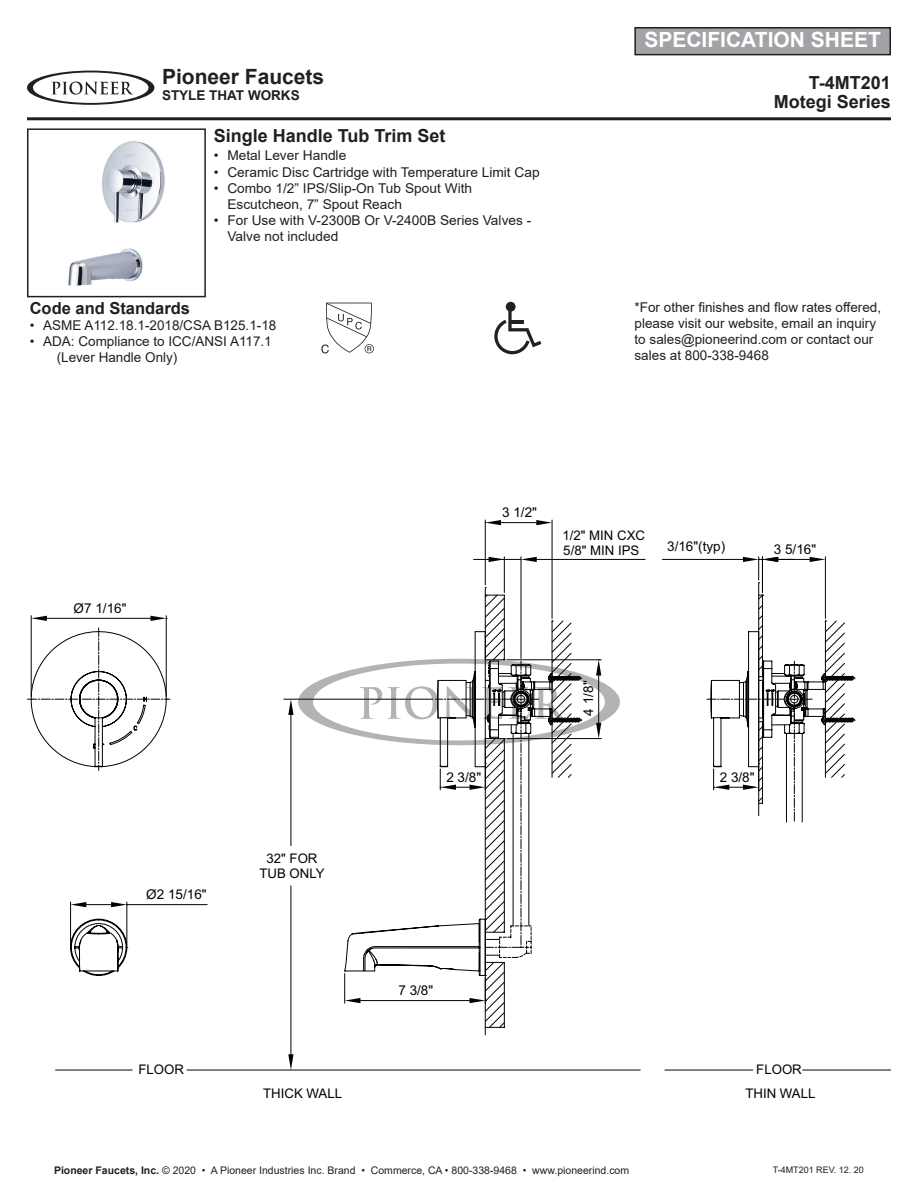
<style>
.page{position:relative;width:918px;height:1188px;background:#fff}
.page>*{position:absolute;margin:0;border:0;box-sizing:border-box;transform-origin:0 0}
.t1{font:700 21px "Arial";color:#fff}
.t2{font:700 21px "Arial";color:#231f20}
.t3{font:700 18px "Arial";color:#231f20}
.t4{font:700 16.5px "Arial";color:#231f20}
.t5{font:13.5px/16.2px "Arial";color:#231f20}
.t6{font:13.5px "Arial";color:#030303}
.t7{font:700 13.5px "Arial";color:#231f20}
.t8{font:13.2px/15.1px "Arial";color:#030303;text-align:center}
.t9{font:10.5px "Arial";color:#231f20}
.t10{font:9px "Arial";color:#231f20}
.s1{font-weight:700}
</style>
<div class="page">
<svg style="left:74px;top:615px;width:412px;height:421px"></svg>
<hr style="left:485px;top:588px;width:1px;height:72px;background:#030303">
<hr style="left:762px;top:557px;width:1px;height:36px;background:#030303">
<hr style="left:662px;top:559px;width:81px;height:1px;background:#030303">
<hr style="left:825px;top:557px;width:1px;height:61px;background:#030303">
<hr style="left:778px;top:559px;width:32px;height:1px;background:#030303">
<svg style="left:810px;top:557px;width:15px;height:5px"></svg>
<svg style="left:743px;top:557px;width:51px;height:26px"></svg>
<hr style="left:56px;top:1070px;width:76px;height:1px;background:#030303">
<hr style="left:665px;top:1070px;width:88px;height:1px;background:#030303">
<hr style="left:284px;top:699px;width:149px;height:1px;background:#030303">
<hr style="left:290px;top:886px;width:1px;height:174px;background:#030303">
<svg style="left:288px;top:1054px;width:6px;height:16px"></svg>
<hr style="left:187px;top:1070px;width:453px;height:1px;background:#030303">
<hr style="left:803px;top:1070px;width:88px;height:1px;background:#030303">
<hr style="left:31px;top:616px;width:1px;height:81px;background:#030303">
<hr style="left:166px;top:616px;width:1px;height:81px;background:#030303">
<hr style="left:47px;top:618px;width:103px;height:1px;background:#030303">
<svg style="left:31px;top:616px;width:16px;height:5px"></svg>
<svg style="left:27px;top:628px;width:143px;height:142px"></svg>
<svg style="left:150px;top:616px;width:17px;height:5px"></svg>
<hr style="left:552px;top:520px;width:1px;height:98px;background:#030303">
<hr style="left:485px;top:520px;width:1px;height:65px;background:#030303">
<hr style="left:501px;top:522px;width:35px;height:1px;background:#030303">
<svg style="left:536px;top:520px;width:16px;height:5px"></svg>
<svg style="left:485px;top:520px;width:16px;height:5px"></svg>
<hr style="left:521px;top:557px;width:1px;height:101px;background:#030303">
<hr style="left:504px;top:557px;width:1px;height:35px;background:#030303">
<hr style="left:474px;top:559px;width:30px;height:1px;background:#030303">
<hr style="left:532px;top:559px;width:113px;height:1px;background:#030303">
<svg style="left:489px;top:557px;width:48px;height:5px"></svg>
<hr style="left:70px;top:902px;width:1px;height:43px;background:#030303">
<hr style="left:126px;top:902px;width:1px;height:43px;background:#030303">
<hr style="left:127px;top:904px;width:80px;height:1px;background:#030303">
<svg style="left:71px;top:902px;width:57px;height:5px"></svg>
<svg style="left:344px;top:594px;width:501px;height:435px"></svg>
<hr style="left:27px;top:117px;width:864px;height:3px;background:#231f20">
<img style="left:68px;top:141px;width:97px;height:145px">
<div style="left:27px;top:128px;width:179px;height:169px;border:2px solid #231f20"></div>
<div style="left:635px;top:28px;width:255px;height:27px;background:#a1a3a6"></div>
<div style="left:634px;top:27px;width:257px;height:28px;border:2px solid #231f20"></div>
<svg style="left:321px;top:303px;width:53px;height:50px"></svg>
<svg style="left:494px;top:311px;width:47px;height:43px"></svg>
<div style="left:506px;top:302px;width:10px;height:10px;background:#231f20;border-radius:50%"></div>
<svg style="left:27px;top:71px;width:127px;height:34px"></svg>
<svg style="left:288px;top:659px;width:568px;height:299px"></svg>
<h1 class="t2" style="left:162px;top:62px;width:164px">Pioneer Faucets</h1>
<p class="t7" style="left:162px;top:86px;width:139px">STYLE THAT WORKS</p>
<h2 class="t3" style="left:214px;top:123px;width:233px">Single Handle Tub Trim Set</h2>
<p class="t5" style="left:214px;top:147px;width:134px">• Metal Lever Handle</p>
<p class="t5" style="left:214px;top:164px;width:327px">• Ceramic Disc Cartridge with Temperature Limit Cap</p>
<p class="t5" style="left:227px;top:180px;width:246px;text-indent:-14px">• Combo 1/2” IPS/Slip-On Tub Spout With<br>Escutcheon, 7” Spout Reach</p>
<p class="t5" style="left:227px;top:212px;width:306px;text-indent:-14px">• For Use with V-2300B Or V-2400B Series Valves -<br>Valve not included</p>
<p class="t4" style="left:30px;top:296px;width:162px">Code and Standards</p>
<p class="t5" style="left:30px;top:317px;width:248px">• ASME A112.18.1-2018/CSA B125.1-18</p>
<p class="t5" style="left:57px;top:333px;width:217px;text-indent:-27px">• ADA: Compliance to ICC/ANSI A117.1 (Lever Handle Only)</p>
<h1 class="t1" style="left:644px;top:25px;width:238px">SPECIFICATION SHEET</h1>
<h2 class="t3" style="left:809px;top:70px;width:84px">T-4MT201</h2>
<h2 class="t3" style="left:774px;top:89px;width:119px">Motegi Series</h2>
<p class="t5" style="left:635px;top:299px;width:248px">*For other finishes and flow rates offered, please visit our website, email an inquiry to sales@pioneerind.com or contact our sales at 800-338-9468</p>
<p class="t6" style="left:74px;top:599px;width:54px">Ø7 1/16"</p>
<p class="t6" style="left:502px;top:504px;width:36px">3 1/2"</p>
<p class="t8" style="left:562px;top:528px;width:84px;text-align:left">1/2" MIN CXC<br>5/8" MIN IPS</p>
<p class="t6" style="left:667px;top:538px;width:60px">3/16"(typ)</p>
<p class="t6" style="left:774px;top:540px;width:44px">3 5/16"</p>
<p class="t6" style="left:580px;top:716px;width:36px;rotate:-90deg">4 1/8"</p>
<p class="t6" style="left:146px;top:885px;width:62px">Ø2 15/16"</p>
<p class="t8" style="left:259px;top:851px;width:67px">32" FOR<br>TUB ONLY</p>
<p class="t6" style="left:446px;top:768px;width:36px">2 3/8"</p>
<p class="t6" style="left:720px;top:768px;width:36px">2 3/8"</p>
<p class="t6" style="left:398px;top:982px;width:36px">7 3/8"</p>
<p class="t8" style="left:139px;top:1062px;width:47px">FLOOR</p>
<p class="t8" style="left:756px;top:1062px;width:47px">FLOOR</p>
<p class="t8" style="left:263px;top:1086px;width:80px">THICK WALL</p>
<p class="t8" style="left:745px;top:1086px;width:72px">THIN WALL</p>
<p class="t9" style="left:54px;top:1163px;width:577px"><span class="s1">Pioneer Faucets, Inc.</span> © 2020 • A Pioneer Industries Inc. Brand • Commerce, CA • 800-338-9468 • www.pioneerind.com</p>
<p class="t10" style="left:773px;top:1164px;width:93px">T-4MT201 REV. 12. 20</p>
</div>
